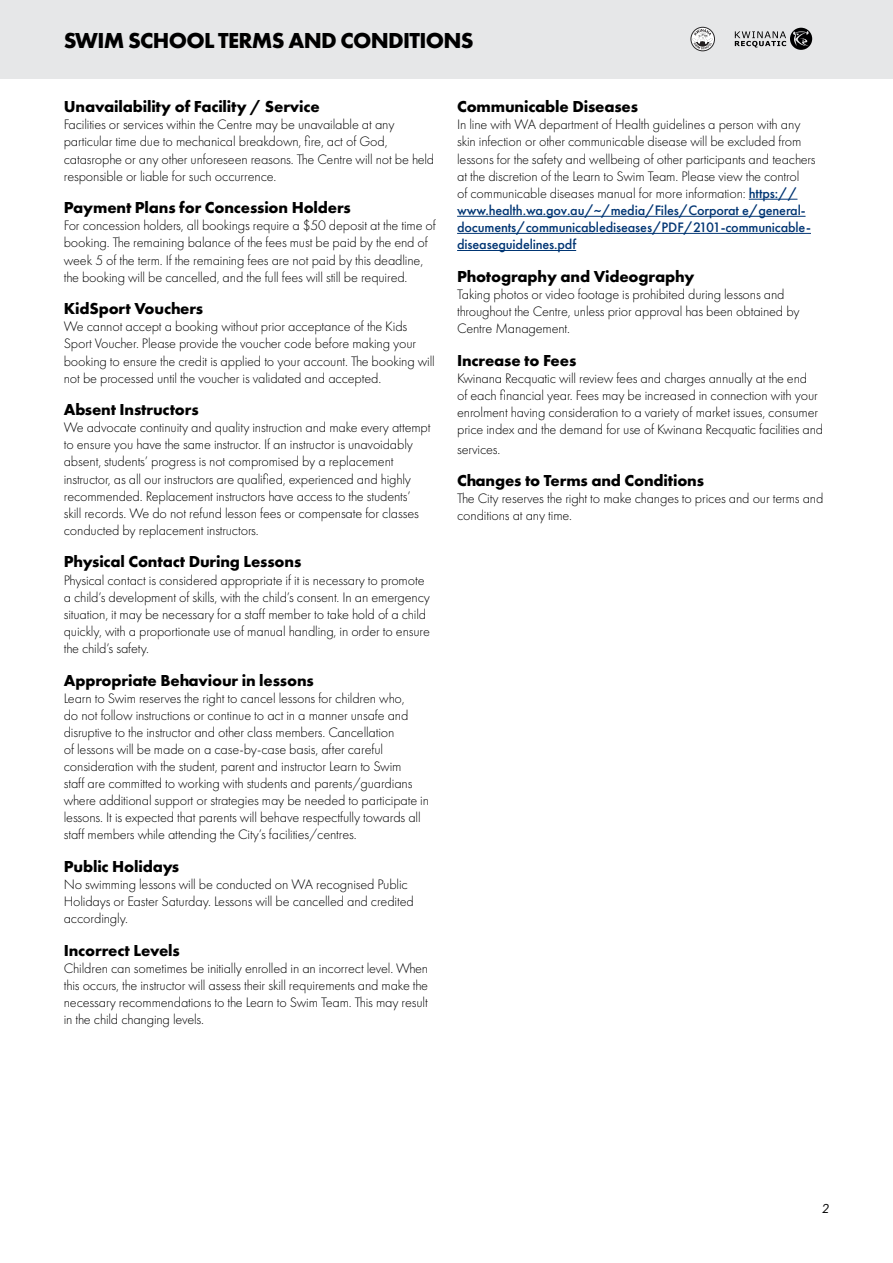
<style>
.page{position:relative;width:893px;height:1263px;background:#fff}
.page>*{position:absolute;margin:0;border:0;box-sizing:border-box;transform-origin:0 0}
.t1{font:700 22.5px "Futura PT";letter-spacing:-.03em;color:#000}
.t2{font:700 16.5px "Futura PT";letter-spacing:-.01em;color:#000}
.t3{font:300 14.25px/17.1px "Futura PT";letter-spacing:-.01em;color:#000}
.t4{font:italic 13.5px "Futura PT";color:#000}
.s1{font-weight:500;color:#003573}
</style>
<div class="page">
<hr style="left:749px;top:199px;width:48px;height:1px;background:#003573">
<hr style="left:457px;top:216px;width:348px;height:1px;background:#003573">
<hr style="left:457px;top:233px;width:354px;height:1px;background:#003573">
<hr style="left:457px;top:250px;width:119px;height:1px;background:#003573">
<div style="left:0;top:0;width:893px;height:78px;background:#e6e7e8"></div>
<svg style="left:735px;top:28px;width:77px;height:22px"></svg>
<svg style="left:691px;top:27px;width:23px;height:24px"></svg>
<svg style="left:693px;top:29px;width:19px;height:20px"></svg>
<div style="left:691px;top:27px;width:24px;height:24px;border:1px solid #292829;border-radius:50%"></div>
<h1 class="t1" style="left:64px;top:26px;width:411px">SWIM SCHOOL TERMS AND CONDITIONS</h1>
<p class="t2" style="left:64px;top:96px;width:257px">Unavailability of Facility / Service</p>
<p class="t3" style="left:64px;top:116px;width:372px">Facilities or services within the Centre may be unavailable at any particular time due to mechanical breakdown, fire, act of God, catasrophe or any other unforeseen reasons. The Centre will not be held responsible or liable for such occurrence.</p>
<p class="t2" style="left:64px;top:197px;width:289px">Payment Plans for Concession Holders</p>
<p class="t3" style="left:64px;top:217px;width:374px">For concession holders, all bookings require a $50 deposit at the time of booking. The remaining balance of the fees must be paid by the end of week 5 of the term. If the remaining fees are not paid by this deadline, the booking will be cancelled, and the full fees will still be required.</p>
<p class="t2" style="left:64px;top:298px;width:141px">KidSport Vouchers</p>
<p class="t3" style="left:64px;top:318px;width:373px">We cannot accept a booking without prior acceptance of the Kids Sport Voucher. Please provide the voucher code before making your booking to ensure the credit is applied to your account. The booking will not be processed until the voucher is validated and accepted.</p>
<p class="t2" style="left:64px;top:399px;width:137px">Absent Instructors</p>
<p class="t3" style="left:64px;top:419px;width:368px">We advocate continuity and quality instruction and make every attempt to ensure you have the same instructor. If an instructor is unavoidably absent, students’ progress is not compromised by a replacement instructor, as all our instructors are qualified, experienced and highly recommended. Replacement instructors have access to the students’ skill records. We do not refund lesson fees or compensate for classes conducted by replacement instructors.</p>
<p class="t2" style="left:64px;top:551px;width:239px">Physical Contact During Lessons</p>
<p class="t3" style="left:64px;top:571px;width:368px">Physical contact is considered appropriate if it is necessary to promote a child’s development of skills, with the child’s consent. In an emergency situation, it may be necessary for a staff member to take hold of a child quickly, with a proportionate use of manual handling, in order to ensure the child’s safety.</p>
<p class="t2" style="left:64px;top:669px;width:252px">Appropriate Behaviour in lessons</p>
<p class="t3" style="left:64px;top:689px;width:367px">Learn to Swim reserves the right to cancel lessons for children who,<br>do not follow instructions or continue to act in a manner unsafe and disruptive to the instructor and other class members. Cancellation<br>of lessons will be made on a case-by-case basis, after careful consideration with the student, parent and instructor Learn to Swim<br>staff are committed to working with students and parents/guardians where additional support or strategies may be needed to participate in lessons. It is expected that parents will behave respectfully towards all staff members while attending the City’s facilities/centres.</p>
<p class="t2" style="left:64px;top:856px;width:117px">Public Holidays</p>
<p class="t3" style="left:64px;top:876px;width:351px">No swimming lessons will be conducted on WA recognised Public<br>Holidays or Easter Saturday. Lessons will be cancelled and credited accordingly.</p>
<p class="t2" style="left:64px;top:940px;width:118px">Incorrect Levels</p>
<p class="t3" style="left:64px;top:960px;width:366px;text-align:justify">Children can sometimes be initially enrolled in an incorrect level. When this occurs, the instructor will assess their skill requirements and make the necessary recommendations to the Learn to Swim Team. This may result in the child changing levels.</p>
<p class="t2" style="left:457px;top:96px;width:182px">Communicable Diseases</p>
<p class="t3" style="left:457px;top:116px;width:360px">In line with WA department of Health guidelines a person with any skin infection or other communicable disease will be excluded from lessons for the safety and wellbeing of other participants and teachers at the discretion of the Learn to Swim Team. Please view the control<br>of communicable diseases manual for more information: <span class="s1">https:// www.health.wa.gov.au/~/media/Files/Corporat e/general&shy;documents/communicablediseases/PDF/2101-communicable&shy;diseaseguidelines.pdf</span></p>
<p class="t2" style="left:457px;top:265px;width:239px">Photography and Videography</p>
<p class="t3" style="left:457px;top:286px;width:344px">Taking photos or video footage is prohibited during lessons and throughout the Centre, unless prior approval has been obtained by<br>Centre Management.</p>
<p class="t2" style="left:457px;top:349px;width:121px">Increase to Fees</p>
<p class="t3" style="left:457px;top:369px;width:368px">Kwinana Recquatic will review fees and charges annually at the end<br>of each financial year. Fees may be increased in connection with your enrolment having consideration to a variety of market issues, consumer price index and the demand for use of Kwinana Recquatic facilities and</p>
<p class="t3" style="left:457px;top:440px;width:45px">services.</p>
<p class="t2" style="left:457px;top:470px;width:248px">Changes to Terms and Conditions</p>
<p class="t3" style="left:457px;top:490px;width:368px">The City reserves the right to make changes to prices and our terms and conditions at any time.</p>
<p class="t4" style="left:821px;top:1201px;width:9px">2</p>
</div>
